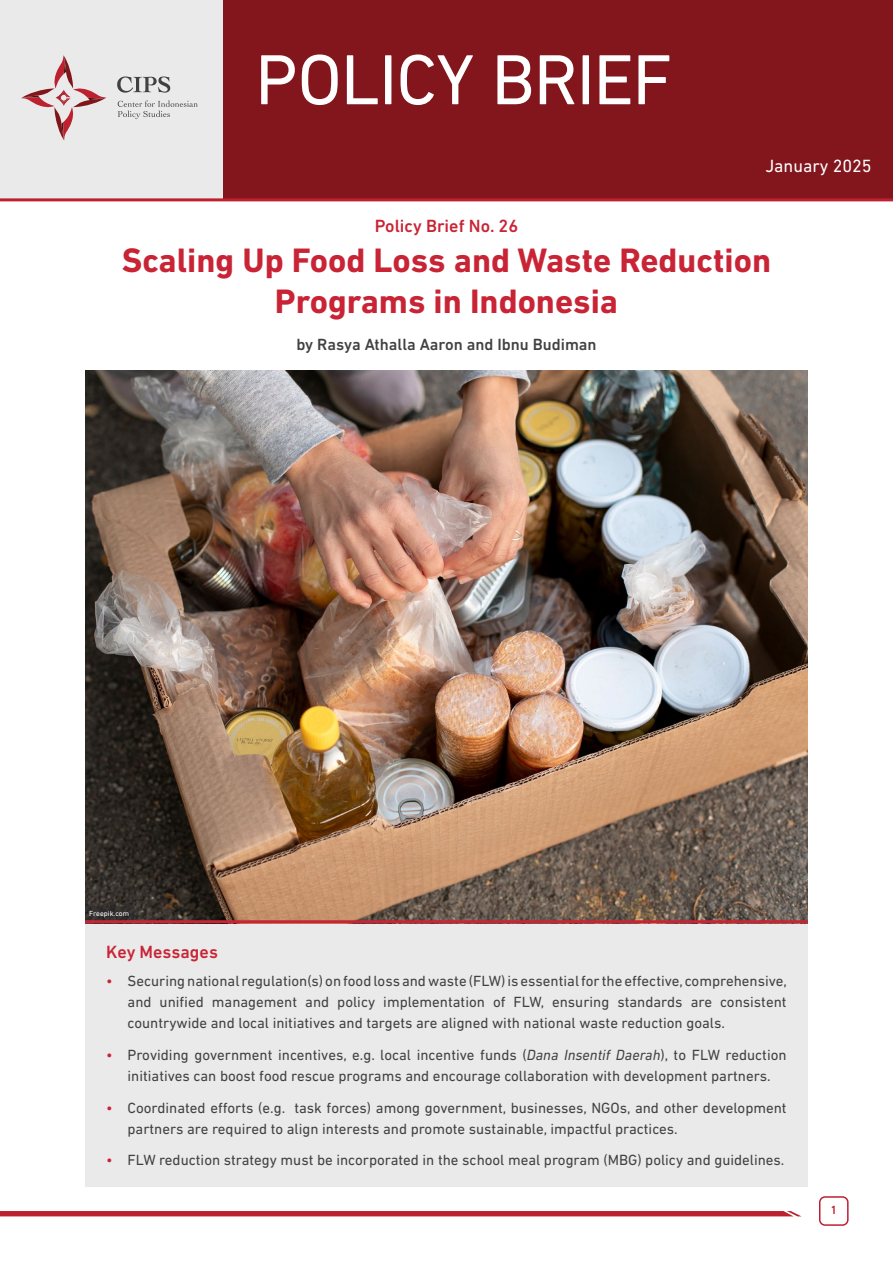
<style>
.page{position:relative;width:893px;height:1263px;background:#fff}
.page>*{position:absolute;margin:0;border:0;box-sizing:border-box;transform-origin:0 0}
.t1{font:72px "DIN Next LT Pro";letter-spacing:-.015em;color:#fff}
.t2{font:700 34.5px/40.5px "DIN Next LT Pro";color:#c92435;text-align:center}
.t3{font:500 18px "DIN Next LT Pro";color:#c92435}
.t4{font:18px "DIN Next LT Pro";color:#fff}
.t5{font:500 16.5px "DIN Next LT Pro";color:#414042}
.t6{font:15px/21px "DIN Next LT Pro";color:#414042;text-align:justify}
.t7{font:500 12px "DIN Next LT Pro";color:#bd202e}
.t8{font:7.5px "DIN Next LT Pro";color:#fff}
.s1{color:#c92435}
.s2{font-style:italic}
</style>
<div class="page">
<div style="left:85px;top:913px;width:723px;height:273px;background:#eaeaea"></div>
<div style="left:0;top:0;width:223px;height:200px;background:#eaeaea"></div>
<div style="left:223px;top:0;width:670px;height:200px;background:#82161c"></div>
<hr style="left:0;top:198px;width:893px;height:3px;background:#bd202e">
<svg style="left:117px;top:76px;width:53px;height:17px"></svg>
<svg style="left:118px;top:100px;width:80px;height:19px"></svg>
<svg style="left:21px;top:55px;width:85px;height:85px"></svg>
<img style="left:85px;top:371px;width:723px;height:549px">
<hr style="left:85px;top:920px;width:723px;height:3px;background:#c92435">
<svg style="left:85px;top:907px;width:48px;height:13px"></svg>
<div style="left:819px;top:1196px;width:30px;height:30px;border:2px solid #bd202e;border-radius:5px"></div>
<div style="left:0;top:1211px;width:801px;height:5px;background:#bd202e"></div>
<h1 class="t1" style="left:255px;top:38px;width:419px">POLICY BRIEF</h1>
<p class="t3" style="left:375px;top:215px;width:145px">Policy Brief No. 26</p>
<p class="t4" style="left:765px;top:155px;width:108px">January 2025</p>
<h2 class="t2" style="left:122px;top:240px;width:651px">Scaling Up Food Loss and Waste Reduction<br>Programs in Indonesia</h2>
<p class="t5" style="left:296px;top:334px;width:302px">by Rasya Athalla Aaron and Ibnu Budiman</p>
<p class="t8" style="left:89px;top:909px;width:41px">Freepik.com</p>
<p class="t3" style="left:106px;top:941px;width:113px">Key Messages</p>
<p class="t6" style="left:128px;top:970px;width:661px;text-indent:-21px"><span class="s1">•</span> Securing national regulation(s) on food loss and waste (FLW) is essential for the effective, comprehensive, and unified management and policy implementation of FLW, ensuring standards are consistent countrywide and local initiatives and targets are aligned with national waste reduction goals.</p>
<p class="t6" style="left:106px;top:1044px;width:682px;text-align:center"><span class="s1">•</span> Providing government incentives, e.g. local incentive funds (<span class="s2">Dana Insentif Daerah</span>), to FLW reduction initiatives can boost food rescue programs and encourage collaboration with development partners.</p>
<p class="t6" style="left:128px;top:1097px;width:661px;text-indent:-21px"><span class="s1">•</span> Coordinated efforts (e.g. task forces) among government, businesses, NGOs, and other development partners are required to align interests and promote sustainable, impactful practices.</p>
<p class="t6" style="left:106px;top:1149px;width:680px"><span class="s1">•</span> FLW reduction strategy must be incorporated in the school meal program (MBG) policy and guidelines.</p>
<p class="t7" style="left:830px;top:1203px;width:8px">1</p>
</div>
